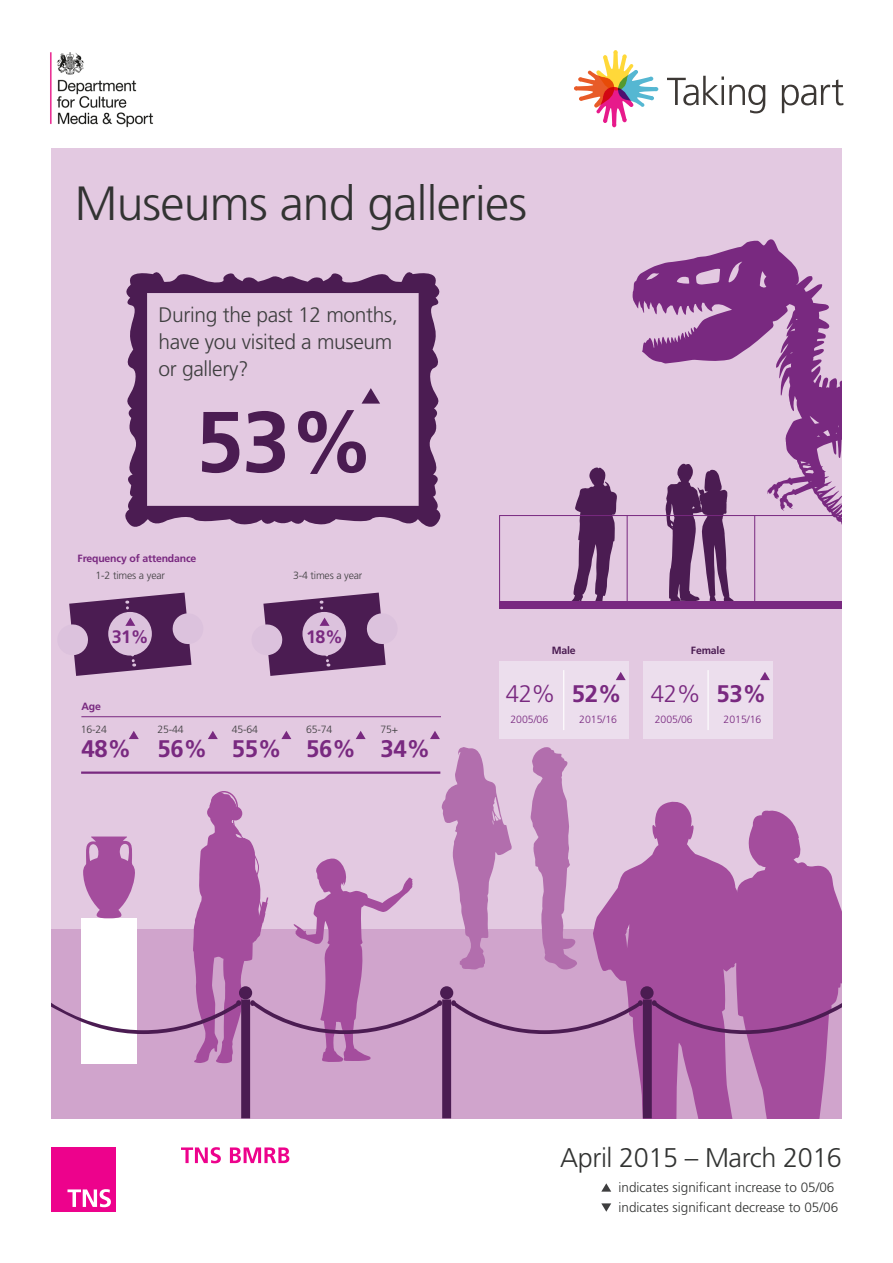
<style>
.page{position:relative;width:893px;height:1263px;background:#fff}
.page>*{position:absolute;margin:0;border:0;box-sizing:border-box;transform-origin:0 0}
.body{font:700 86.1px "Frutiger LT Std";color:#4b1c52}
.body-2{font:300 48px "Frutiger LT Std";letter-spacing:-.015em;color:#323332}
.body-3{font:300 27px "Frutiger LT Std";letter-spacing:-.015em;color:#323332}
.body-4{font:700 24px "Frutiger LT Std";letter-spacing:-.015em;color:#792980}
.body-5{font:300 24px "Frutiger LT Std";color:#792980}
.body-6{font:300 21px/27px "Frutiger LT Std";letter-spacing:-.015em;color:#3e3e3f}
.body-7{font:700 18px "Frutiger LT Std";color:#792980}
.body-8{font:300 13.5px "Frutiger LT Std";color:#323332}
.body-9{font:300 10.5px "Frutiger LT Std";letter-spacing:-.015em;color:#3e3e3f}
.body-10{font:300 10.5px "Frutiger LT Std";color:#792980}
.body-11{font:700 10.5px "Frutiger LT Std";letter-spacing:-.015em;color:#792980}
.body-12{font:700 10.5px "Frutiger LT Std";letter-spacing:-.015em;color:#4b1c52}
</style>
<div class="page">
<div style="left:51px;top:149px;width:791px;height:969px;background:#e3c9e1"></div>
<svg style="left:125px;top:272px;width:316px;height:255px"></svg>
<svg style="left:571px;top:467px;width:46px;height:134px"></svg>
<svg style="left:632px;top:239px;width:210px;height:500px"></svg>
<img style="left:50px;top:52px;width:104px;height:76px">
<hr style="left:81px;top:716px;width:360px;height:1px;background:#792980">
<hr style="left:499px;top:515px;width:343px;height:1px;background:#792980">
<hr style="left:499px;top:515px;width:1px;height:92px;background:#792980">
<div style="left:499px;top:601px;width:343px;height:8px;background:#792980"></div>
<hr style="left:627px;top:515px;width:1px;height:92px;background:#792980">
<hr style="left:754px;top:515px;width:1px;height:92px;background:#792980">
<div style="left:644px;top:661px;width:129px;height:78px;background:#ecdeed"></div>
<div style="left:499px;top:661px;width:129px;height:78px;background:#ecdeed"></div>
<hr style="left:563px;top:670px;width:1px;height:60px;background:#fff">
<hr style="left:707px;top:670px;width:2px;height:60px;background:#fff">
<svg style="left:760px;top:672px;width:10px;height:8px"></svg>
<svg style="left:616px;top:672px;width:10px;height:8px"></svg>
<svg style="left:430px;top:731px;width:10px;height:8px"></svg>
<svg style="left:356px;top:731px;width:10px;height:8px"></svg>
<svg style="left:281px;top:731px;width:10px;height:8px"></svg>
<svg style="left:208px;top:731px;width:10px;height:8px"></svg>
<svg style="left:129px;top:731px;width:10px;height:8px"></svg>
<svg style="left:51px;top:747px;width:791px;height:371px"></svg>
<svg style="left:362px;top:388px;width:18px;height:16px"></svg>
<svg style="left:69px;top:593px;width:123px;height:83px"></svg>
<svg style="left:263px;top:593px;width:123px;height:83px"></svg>
<svg style="left:574px;top:50px;width:84px;height:77px"></svg>
<svg style="left:667px;top:76px;width:98px;height:37px"></svg>
<svg style="left:782px;top:79px;width:61px;height:34px"></svg>
<svg style="left:601px;top:1183px;width:10px;height:9px"></svg>
<svg style="left:601px;top:1203px;width:10px;height:9px"></svg>
<div style="left:51px;top:1147px;width:65px;height:65px;background:#ed028c"></div>
<svg style="left:67px;top:1189px;width:44px;height:18px"></svg>
<svg style="left:181px;top:1147px;width:40px;height:16px"></svg>
<svg style="left:230px;top:1147px;width:59px;height:16px"></svg>
<p class="body-2" style="left:75px;top:176px;width:454px">Museums and galleries</p>
<p class="body-6" style="left:158px;top:302px;width:241px">During the past 12 months, have you visited a museum or gallery?</p>
<p class="body" style="left:196px;top:391px;width:181px">53%</p>
<p class="body-11" style="left:78px;top:552px;width:120px">Frequency of attendance</p>
<p class="body-9" style="left:96px;top:570px;width:71px">1-2 times a year</p>
<p class="body-9" style="left:293px;top:570px;width:71px">3-4 times a year</p>
<p class="body-7" style="left:112px;top:626px;width:38px">31%</p>
<p class="body-7" style="left:306px;top:626px;width:38px">18%</p>
<p class="body-11" style="left:81px;top:700px;width:21px">Age</p>
<p class="body-9" style="left:81px;top:723px;width:28px">16-24</p>
<p class="body-9" style="left:158px;top:723px;width:28px">25-44</p>
<p class="body-9" style="left:232px;top:723px;width:28px">45-64</p>
<p class="body-9" style="left:306px;top:723px;width:28px">65-74</p>
<p class="body-9" style="left:380px;top:723px;width:19px">75+</p>
<p class="body-4" style="left:81px;top:735px;width:51px">48%</p>
<p class="body-4" style="left:158px;top:735px;width:51px">56%</p>
<p class="body-4" style="left:232px;top:735px;width:51px">55%</p>
<p class="body-4" style="left:306px;top:735px;width:51px">56%</p>
<p class="body-4" style="left:380px;top:735px;width:51px">34%</p>
<p class="body-12" style="left:552px;top:644px;width:26px">Male</p>
<p class="body-12" style="left:691px;top:644px;width:36px">Female</p>
<p class="body-5" style="left:506px;top:680px;width:51px">42%</p>
<p class="body-4" style="left:716px;top:680px;width:51px">53%</p>
<p class="body-10" style="left:510px;top:713px;width:39px">2005/06</p>
<p class="body-10" style="left:579px;top:713px;width:39px">2015/16</p>
<p class="body-10" style="left:655px;top:713px;width:39px">2005/06</p>
<p class="body-10" style="left:723px;top:713px;width:39px">2015/16</p>
<p class="body-4" style="left:572px;top:680px;width:51px">52%</p>
<p class="body-5" style="left:651px;top:680px;width:51px">42%</p>
<p class="body-3" style="left:560px;top:1142px;width:283px">April 2015 – March 2016</p>
<p class="body-8" style="left:619px;top:1179px;width:217px">indicates significant increase to 05/06</p>
<p class="body-8" style="left:619px;top:1199px;width:221px">indicates significant decrease to 05/06</p>
</div>
